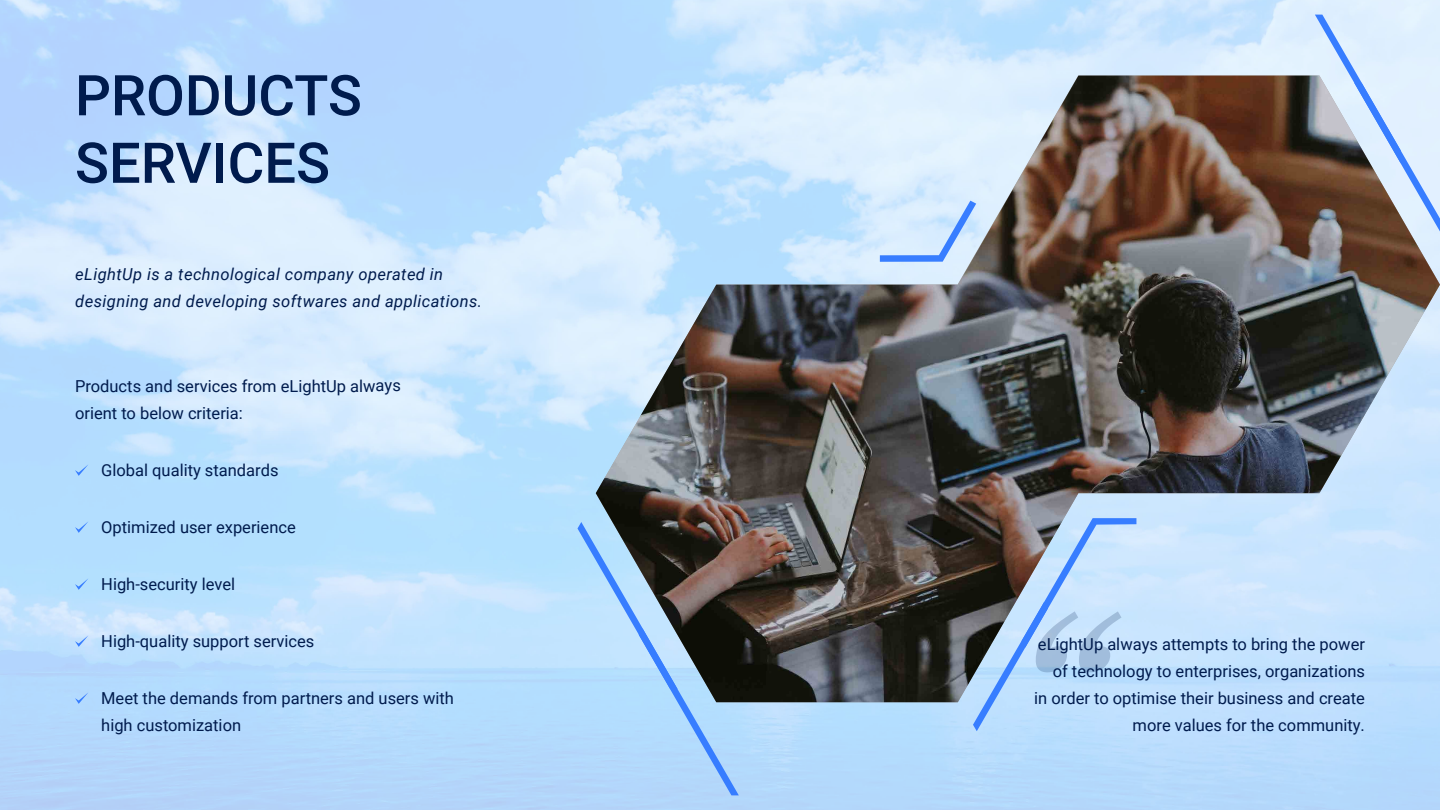
<style>
.page{position:relative;width:1440px;height:810px;background:#fff}
.page>*{position:absolute;margin:0;border:0;box-sizing:border-box;transform-origin:0 0}
.t1{font:italic 225px "Libre Baskerville";color:#001b4d}
.t2{font:500 56.25px/67.5px "Roboto";color:#001b4d}
.t3{font:16.5px/27px "Roboto";color:#001b4d}
.t4{font:italic 16.5px/27px "Roboto";letter-spacing:.025em;color:#001b4d}
</style>
<div class="page">
<img style="left:596px;top:76px;width:844px;height:626px">
<svg style="left:880px;top:201px;width:96px;height:61px;background:#c1dcfd"></svg>
<svg style="left:973px;top:518px;width:163px;height:213px;background:#a3bbd4"></svg>
<svg style="left:1315px;top:15px;width:125px;height:217px;background:#b6becc"></svg>
<svg style="left:578px;top:522px;width:161px;height:273px;background:#88a2ba"></svg>
<svg style="left:75px;top:464px;width:13px;height:12px"></svg>
<svg style="left:75px;top:521px;width:13px;height:12px"></svg>
<svg style="left:75px;top:578px;width:13px;height:12px"></svg>
<svg style="left:75px;top:635px;width:13px;height:12px"></svg>
<svg style="left:75px;top:692px;width:13px;height:12px"></svg>
<h2 class="t2" style="left:75px;top:59px;width:288px">PRODUCTS<br>SERVICES</h2>
<p class="t4" style="left:75px;top:260px;width:408px">eLightUp is a technological company operated in designing and developing softwares and applications.</p>
<p class="t3" style="left:75px;top:372px;width:327px">Products and services from eLightUp always orient to below criteria:</p>
<p class="t3" style="left:101px;top:456px;width:179px">Global quality standards</p>
<p class="t3" style="left:101px;top:513px;width:196px">Optimized user experience</p>
<p class="t3" style="left:101px;top:570px;width:135px">High-security level</p>
<p class="t3" style="left:101px;top:627px;width:215px">High-quality support services</p>
<p class="t3" style="left:101px;top:684px;width:354px">Meet the demands from partners and users with high customization</p>
<h1 class="t1" style="left:1005px;top:580px;width:101px">“</h1>
<p class="t3" style="left:1034px;top:630px;width:332px;text-align:right">eLightUp always attempts to bring the power of technology to enterprises, organizations<br>in order to optimise their business and create more values for the community.</p>
</div>
